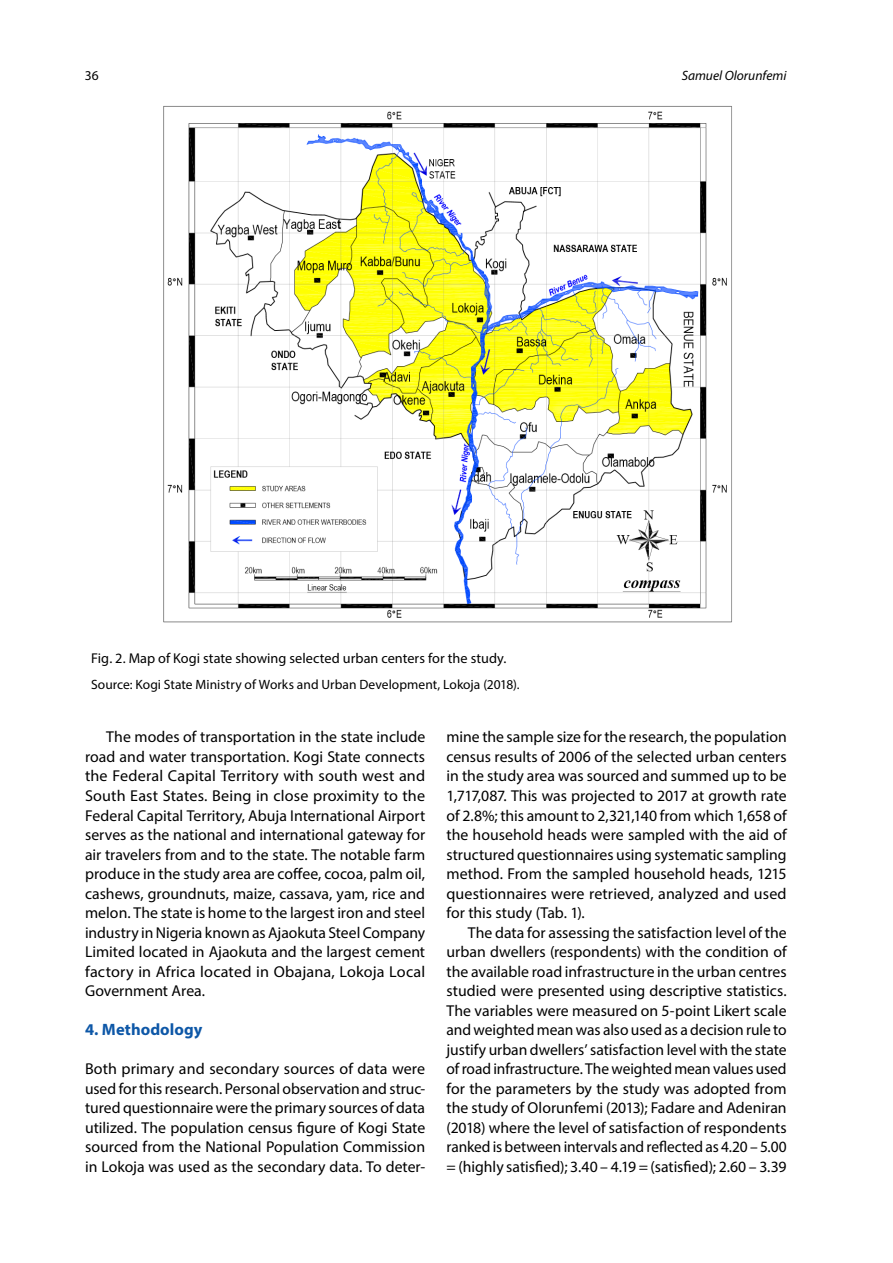
<style>
.page{position:relative;width:893px;height:1263px;background:#fff}
.page>*{position:absolute;margin:0;border:0;box-sizing:border-box;transform-origin:0 0}
.t1{font:700 16.5px "Myriad Pro";color:#0d57a7}
.t2{font:15.75px/19.5px "Myriad Pro";letter-spacing:.005em;color:#000;text-align:justify}
.t3{font:14.25px "Myriad Pro";letter-spacing:.005em;color:#000}
.t4{font:13.5px "Myriad Pro";color:#000}
.t5{font:italic 13.5px "Myriad Pro";color:#000}
</style>
<div class="page">
<img style="left:163px;top:106px;width:569px;height:517px">
<p class="t4" style="left:85px;top:67px;width:15px">36</p>
<p class="t5" style="left:682px;top:67px;width:106px">Samuel Olorunfemi</p>
<p class="t3" style="left:91px;top:649px;width:417px">Fig. 2. Map of Kogi state showing selected urban centers for the study.</p>
<p class="t4" style="left:91px;top:676px;width:430px">Source: Kogi State Ministry of Works and Urban Development, Lokoja (2018).</p>
<p class="t2" style="left:85px;top:727px;width:342px;text-indent:21px">The modes of transportation in the state include road and water transportation. Kogi State connects the Federal Capital Territory with south west and South East States. Being in close proximity to the Federal Capital Territory, Abuja International Airport serves as the national and international gateway for air travelers from and to the state. The notable farm produce in the study area are coffee, cocoa, palm oil, cashews, groundnuts, maize, cassava, yam, rice and melon. The state is home to the largest iron and steel industry in Nigeria known as Ajaokuta Steel Company Limited located in Ajaokuta and the largest cement factory in Africa located in Obajana, Lokoja Local Government Area.</p>
<p class="t1" style="left:85px;top:1019px;width:119px">4. Methodology</p>
<p class="t2" style="left:85px;top:1059px;width:342px">Both primary and secondary sources of data were used for this research. Personal observation and struc&shy;tured questionnaire were the primary sources of data utilized. The population census figure of Kogi State sourced from the National Population Commission in Lokoja was used as the secondary data. To deter-</p>
<p class="t2" style="left:446px;top:727px;width:342px">mine the sample size for the research, the population census results of 2006 of the selected urban centers in the study area was sourced and summed up to be 1,717,087. This was projected to 2017 at growth rate of 2.8%; this amount to 2,321,140 from which 1,658 of the household heads were sampled with the aid of structured questionnaires using systematic sampling method. From the sampled household heads, 1215 questionnaires were retrieved, analyzed and used for this study (Tab. 1).</p>
<p class="t2" style="left:446px;top:922px;width:342px;text-indent:21px">The data for assessing the satisfaction level of the urban dwellers (respondents) with the condition of the available road infrastructure in the urban centres studied were presented using descriptive statistics.<br>The variables were measured on 5-point Likert scale and weighted mean was also used as a decision rule to justify urban dwellers’ satisfaction level with the state of road infrastructure. The weighted mean values used for the parameters by the study was adopted from the study of Olorunfemi (2013); Fadare and Adeniran (2018) where the level of satisfaction of respondents ranked is between intervals and reflected as 4.20 – 5.00 = (highly satisfied); 3.40 – 4.19 = (satisfied); 2.60 – 3.39</p>
</div>
